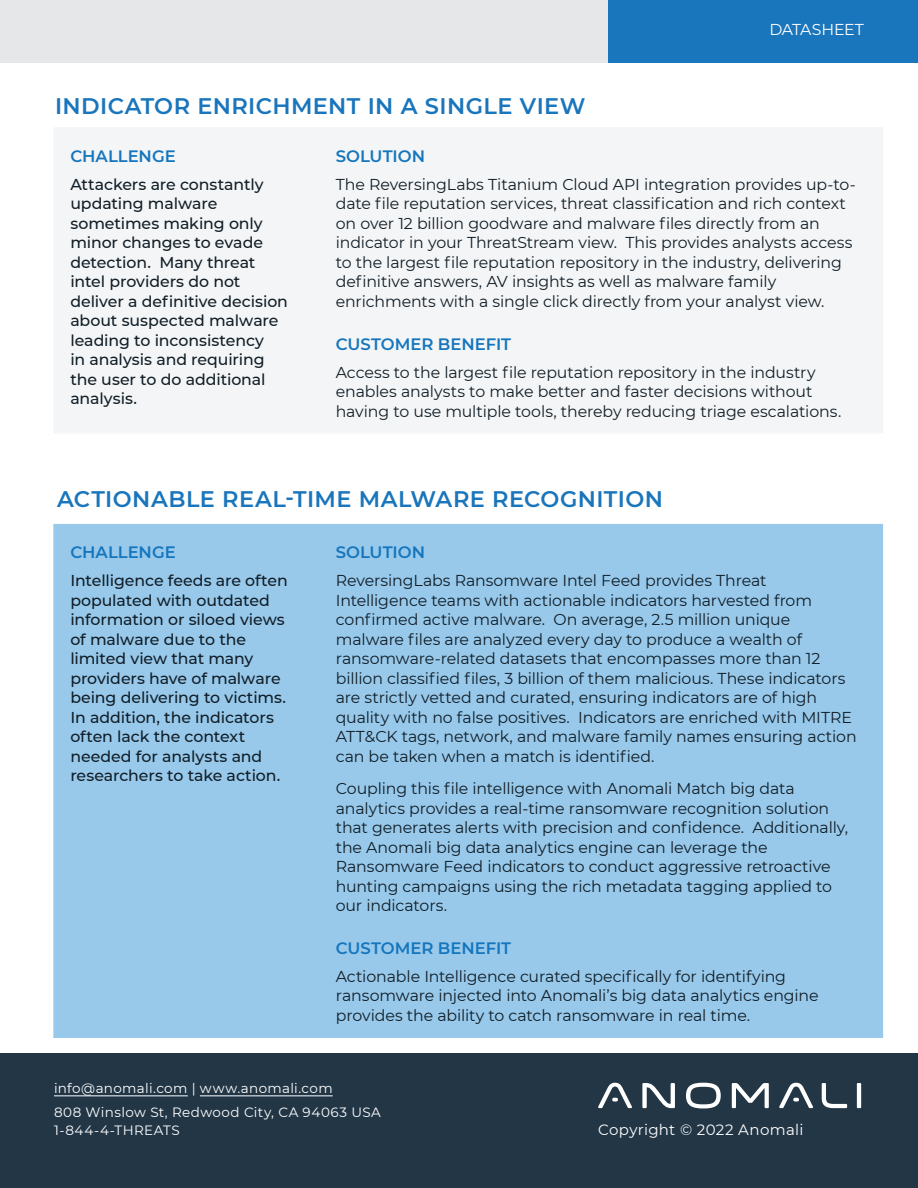
<style>
.page{position:relative;width:918px;height:1188px;background:#fff}
.page>*{position:absolute;margin:0;border:0;box-sizing:border-box;transform-origin:0 0}
.t1{font:600 22.5px "Montserrat";letter-spacing:.02em;color:#1975bc}
.t2{font:600 16.5px "Montserrat";letter-spacing:-.005em;color:#1576bd}
.t3{font:15.75px/19.5px "Montserrat";letter-spacing:-.005em;color:#111e27}
.t4{font:500 15.75px/19.5px "Montserrat";letter-spacing:-.005em;color:#111e27}
.t5{font:15.75px "Montserrat";letter-spacing:-.02em;color:#fff}
.t6{font:15px "Montserrat";letter-spacing:.02em;color:#fff}
.t7{font:13.5px/24.8px "Montserrat";letter-spacing:.03em;color:#fff}
</style>
<div class="page">
<div style="left:0;top:0;width:918px;height:63px;background:#e6e7e9"></div>
<div style="left:608px;top:0;width:310px;height:63px;background:#1975bc"></div>
<div style="left:0;top:1054px;width:918px;height:134px;background:#223646"></div>
<hr style="left:54px;top:1096px;width:134px;height:1px;background:#fff">
<hr style="left:200px;top:1096px;width:133px;height:1px;background:#fff">
<svg style="left:598px;top:1083px;width:263px;height:25px"></svg>
<div style="left:54px;top:128px;width:829px;height:305px;background:#f4f5f6"></div>
<div style="left:53px;top:524px;width:830px;height:514px;background:#98c9eb"></div>
<p class="t5" style="left:769px;top:19px;width:96px">DATASHEET</p>
<h1 class="t1" style="left:55px;top:90px;width:532px">INDICATOR ENRICHMENT IN A SINGLE VIEW</h1>
<p class="t2" style="left:70px;top:144px;width:107px">CHALLENGE</p>
<p class="t4" style="left:70px;top:174px;width:219px">Attackers are constantly updating malware sometimes making only minor changes to evade detection. Many threat intel providers do not deliver a definitive decision about suspected malware leading to inconsistency<br>in analysis and requiring the user to do additional analysis.</p>
<p class="t2" style="left:336px;top:144px;width:91px">SOLUTION</p>
<p class="t3" style="left:336px;top:174px;width:521px">The ReversingLabs Titanium Cloud API integration provides up-to&shy;date file reputation services, threat classification and rich context on over 12 billion goodware and malware files directly from an indicator in your ThreatStream view. This provides analysts access to the largest file reputation repository in the industry, delivering definitive answers, AV insights as well as malware family enrichments with a single click directly from your analyst view.</p>
<p class="t2" style="left:336px;top:332px;width:177px">CUSTOMER BENEFIT</p>
<p class="t3" style="left:336px;top:362px;width:507px">Access to the largest file reputation repository in the industry enables analysts to make better and faster decisions without having to use multiple tools, thereby reducing triage escalations.</p>
<h1 class="t1" style="left:57px;top:483px;width:607px">ACTIONABLE REAL-TIME MALWARE RECOGNITION</h1>
<p class="t2" style="left:70px;top:541px;width:107px">CHALLENGE</p>
<p class="t4" style="left:70px;top:570px;width:219px">Intelligence feeds are often populated with outdated information or siloed views of malware due to the limited view that many providers have of malware being delivering to victims.<br>In addition, the indicators often lack the context needed for analysts and researchers to take action.</p>
<p class="t2" style="left:336px;top:541px;width:91px">SOLUTION</p>
<p class="t3" style="left:336px;top:570px;width:522px">ReversingLabs Ransomware Intel Feed provides Threat Intelligence teams with actionable indicators harvested from confirmed active malware. On average, 2.5 million unique malware files are analyzed every day to produce a wealth of ransomware-related datasets that encompasses more than 12 billion classified files, 3 billion of them malicious. These indicators are strictly vetted and curated, ensuring indicators are of high quality with no false positives. Indicators are enriched with MITRE ATT&amp;CK tags, network, and malware family names ensuring action can be taken when a match is identified.</p>
<p class="t3" style="left:336px;top:778px;width:514px">Coupling this file intelligence with Anomali Match big data analytics provides a real-time ransomware recognition solution that generates alerts with precision and confidence. Additionally, the Anomali big data analytics engine can leverage the Ransomware Feed indicators to conduct aggressive retroactive hunting campaigns using the rich metadata tagging applied to our indicators.</p>
<p class="t2" style="left:336px;top:936px;width:177px">CUSTOMER BENEFIT</p>
<p class="t3" style="left:336px;top:966px;width:484px">Actionable Intelligence curated specifically for identifying ransomware injected into Anomali’s big data analytics engine provides the ability to catch ransomware in real time.</p>
<p class="t7" style="left:54px;top:1075px;width:328px">info@anomali.com | www.anomali.com<br>808 Winslow St, Redwood City, CA 94063 USA</p>
<p class="t7" style="left:54px;top:1118px;width:127px">1-844-4-THREATS</p>
<p class="t6" style="left:598px;top:1120px;width:207px">Copyright © 2022 Anomali</p>
</div>
